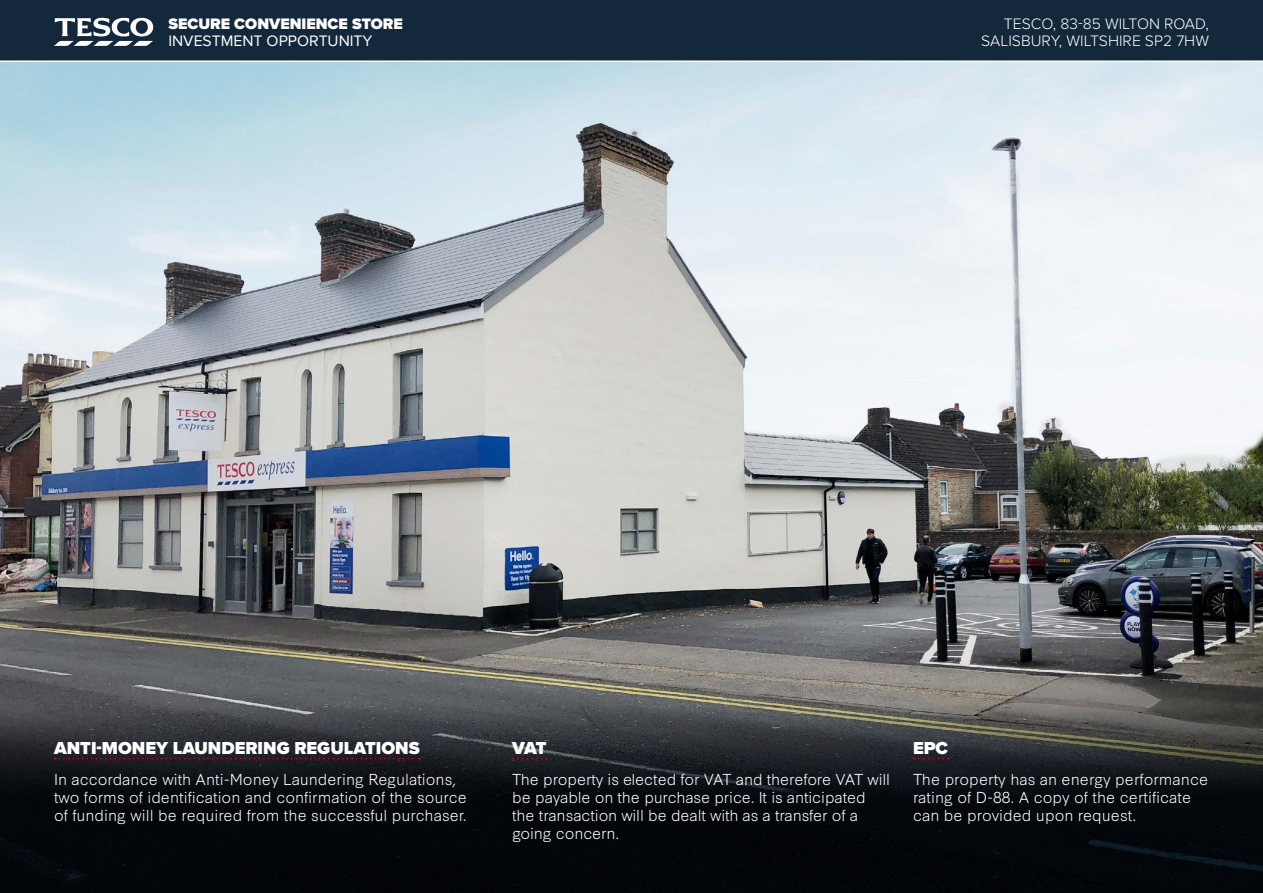
<style>
.page{position:relative;width:1263px;height:893px;background:#fff}
.page>*{position:absolute;margin:0;border:0;box-sizing:border-box;transform-origin:0 0}
.t1{font:900 18px "Proxima Nova";color:#fff}
.t2{font:300 15.75px/16.5px "Proxima Nova";color:#fff;text-align:right}
.t3{font:900 15.75px "Proxima Nova";color:#fff}
.t4{font:15.75px "Proxima Nova";color:#fff}
.t5{font:300 15px/18px "Synthese";color:#fff}
</style>
<div class="page">
<img style="left:0;top:62px;width:1263px;height:644px">
<svg style="left:0;top:706px;width:1263px;height:187px;background:#16191d"></svg>
<svg style="left:513px;top:758px;width:34px;height:1px"></svg>
<svg style="left:55px;top:758px;width:365px;height:1px"></svg>
<svg style="left:914px;top:758px;width:34px;height:1px"></svg>
<div style="left:0;top:0;width:1263px;height:61px;background:#14283c"></div>
<svg style="left:54px;top:18px;width:99px;height:28px"></svg>
<hr style="left:0;top:60px;width:1263px;height:2px;background:#fff">
<p class="t3" style="left:168px;top:15px;width:236px">SECURE CONVENIENCE STORE</p>
<p class="t4" style="left:168px;top:32px;width:206px">INVESTMENT OPPORTUNITY</p>
<p class="t2" style="left:981px;top:16px;width:229px">TESCO, 83-85 WILTON ROAD,<br>SALISBURY, WILTSHIRE SP2 7HW</p>
<p class="t1" style="left:54px;top:737px;width:367px">ANTI-MONEY LAUNDERING REGULATIONS</p>
<p class="t5" style="left:54px;top:769px;width:414px">In accordance with Anti-Money Laundering Regulations, two forms of identification and confirmation of the source of funding will be required from the successful purchaser.</p>
<p class="t1" style="left:512px;top:737px;width:36px">VAT</p>
<p class="t5" style="left:512px;top:769px;width:379px">The property is elected for VAT and therefore VAT will be payable on the purchase price. It is anticipated the transaction will be dealt with as a transfer of a going concern.</p>
<p class="t1" style="left:913px;top:737px;width:37px">EPC</p>
<p class="t5" style="left:913px;top:769px;width:297px">The property has an energy performance rating of D-88. A copy of the certificate can be provided upon request.</p>
</div>
